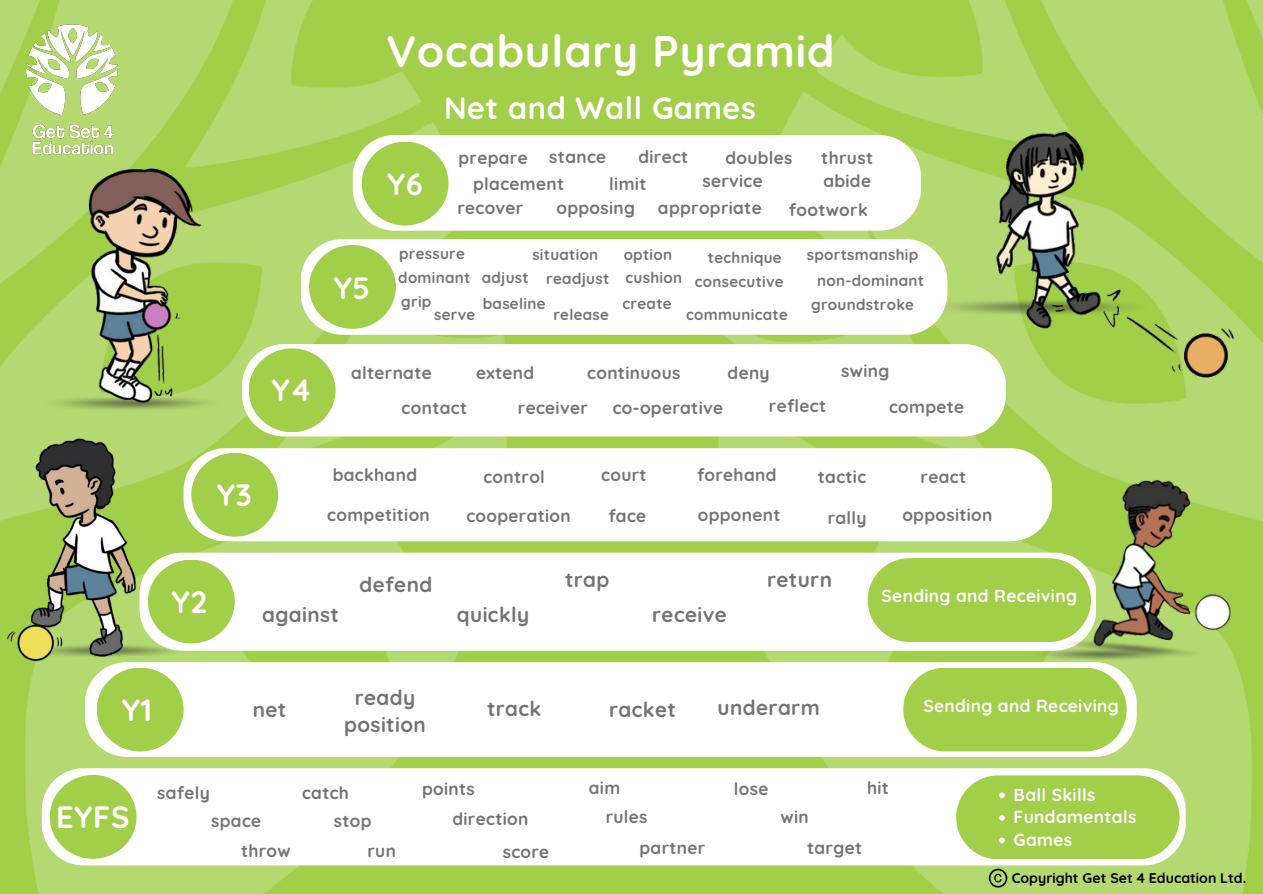
<style>
.page{position:relative;width:1263px;height:894px;background:#fff}
.page>*{position:absolute;margin:0;border:0;box-sizing:border-box;transform-origin:0 0}
.t1{font:700 43.95px "Quicksand";letter-spacing:.02em;color:#fff}
.t2{font:700 30.75px "Quicksand";letter-spacing:.02em;color:#fff}
.t3{font:700 20.7px/26.8px "Quicksand";letter-spacing:.02em;color:#737373;text-align:center}
.t4{font:700 17.25px "Quicksand";letter-spacing:.02em;color:#737373}
.t5{font:700 17.25px "Quicksand";letter-spacing:.02em;color:#fff}
.t6{font:700 15.15px "Quicksand";letter-spacing:.02em;color:#737373}
.t7{font:700 14.1px "Quicksand";color:#000}
</style>
<div class="page">
<div style="left:0;top:0;width:1263px;height:893px;background:#a1cf4a"></div>
<img style="left:715px;top:0;width:548px;height:893px">
<div style="left:511px;top:135px;width:410px;height:96px;background:#fff"></div>
<img style="left:0;top:0;width:511px;height:893px">
<div style="left:85px;top:662px;width:1052px;height:94px;background:#fff"></div>
<div style="left:139px;top:552px;width:957px;height:98px;background:#fff;border-radius:42px"></div>
<div style="left:184px;top:448px;width:868px;height:93px;background:#fff"></div>
<div style="left:242px;top:344px;width:764px;height:92px;background:#fff"></div>
<div style="left:301px;top:239px;width:646px;height:96px;background:#fff"></div>
<div style="left:97px;top:667px;width:87px;height:84px;background:#a1cf4a;border-radius:50%"></div>
<div style="left:148px;top:559px;width:87px;height:84px;background:#a1cf4a;border-radius:50%"></div>
<div style="left:191px;top:452px;width:87px;height:84px;background:#a1cf4a;border-radius:50%"></div>
<div style="left:249px;top:348px;width:86px;height:84px;background:#a1cf4a;border-radius:50%"></div>
<img style="left:26px;top:25px;width:91px;height:85px">
<img style="left:925px;top:299px;width:30px;height:16px">
<img style="left:1027px;top:650px;width:29px;height:9px">
<img style="left:146px;top:644px;width:45px;height:13px">
<div style="left:309px;top:245px;width:87px;height:84px;background:#a1cf4a;border-radius:50%"></div>
<img style="left:26px;top:110px;width:222px;height:324px">
<img style="left:0;top:417px;width:146px;height:256px">
<img style="left:955px;top:101px;width:301px;height:320px">
<div style="left:362px;top:142px;width:86px;height:83px;background:#a1cf4a;border-radius:50%"></div>
<div style="left:42px;top:768px;width:1144px;height:97px;background:#fff"></div>
<div style="left:50px;top:774px;width:86px;height:84px;background:#a1cf4a;border-radius:50%"></div>
<div style="left:956px;top:775px;width:223px;height:84px;background:#a1cf4a;border-radius:42px"></div>
<img style="left:1056px;top:637px;width:153px;height:23px">
<div style="left:903px;top:667px;width:223px;height:84px;background:#a1cf4a;border-radius:42px"></div>
<div style="left:868px;top:558px;width:223px;height:83px;background:#a1cf4a;border-radius:42px"></div>
<img style="left:1074px;top:438px;width:164px;height:208px">
<svg style="left:999px;top:792px;width:6px;height:5px"></svg>
<svg style="left:999px;top:815px;width:6px;height:5px"></svg>
<svg style="left:999px;top:837px;width:6px;height:5px"></svg>
<svg style="left:989px;top:868px;width:18px;height:19px"></svg>
<h5 class="t1" style="left:386px;top:23px;width:449px">Vocabulary Pyramid</h5>
<p class="t2" style="left:387px;top:164px;width:37px">Y6</p>
<h3 class="t2" style="left:444px;top:88px;width:313px">Net and Wall Games</h3>
<h2 class="t4" style="left:549px;top:146px;width:58px">stance</h2>
<h4 class="t4" style="left:638px;top:146px;width:51px">direct</h4>
<h4 class="t4" style="left:821px;top:147px;width:53px">thrust</h4>
<h4 class="t4" style="left:658px;top:197px;width:105px">appropriate</h4>
<h4 class="t4" style="left:725px;top:147px;width:69px">doubles</h4>
<p class="t4" style="left:458px;top:147px;width:71px">prepare</p>
<h4 class="t4" style="left:702px;top:170px;width:62px">service</h4>
<p class="t4" style="left:823px;top:170px;width:49px">abide</p>
<h2 class="t4" style="left:789px;top:199px;width:80px">footwork</h2>
<h5 class="t4" style="left:473px;top:172px;width:92px">placement</h5>
<h5 class="t4" style="left:457px;top:197px;width:68px">recover</h5>
<h4 class="t4" style="left:556px;top:197px;width:80px">opposing</h4>
<h4 class="t4" style="left:609px;top:172px;width:39px">limit</h4>
<p class="t2" style="left:271px;top:370px;width:42px">Y4</p>
<h1 class="t2" style="left:334px;top:268px;width:38px">Y5</h1>
<p class="t6" style="left:399px;top:244px;width:67px">pressure</p>
<h5 class="t6" style="left:532px;top:245px;width:67px">situation</h5>
<h5 class="t6" style="left:624px;top:245px;width:50px">option</h5>
<h5 class="t6" style="left:708px;top:247px;width:75px">technique</h5>
<h5 class="t6" style="left:807px;top:245px;width:113px">sportsmanship</h5>
<h2 class="t6" style="left:482px;top:268px;width:48px">adjust</h2>
<h5 class="t6" style="left:483px;top:293px;width:64px">baseline</h5>
<h5 class="t6" style="left:625px;top:268px;width:58px">cushion</h5>
<p class="t6" style="left:398px;top:268px;width:74px">dominant</p>
<p class="t6" style="left:817px;top:271px;width:108px">non-dominant</p>
<h5 class="t6" style="left:546px;top:268px;width:64px">readjust</h5>
<h5 class="t6" style="left:553px;top:304px;width:57px">release</h5>
<h5 class="t6" style="left:695px;top:272px;width:91px">consecutive</h5>
<h5 class="t6" style="left:401px;top:292px;width:32px">grip</h5>
<h5 class="t6" style="left:622px;top:293px;width:51px">create</h5>
<h5 class="t6" style="left:811px;top:295px;width:104px">groundstroke</h5>
<h5 class="t6" style="left:686px;top:304px;width:103px">communicate</h5>
<h5 class="t6" style="left:434px;top:304px;width:43px">serve</h5>
<p class="t4" style="left:351px;top:362px;width:82px">alternate</p>
<p class="t4" style="left:402px;top:397px;width:67px">contact</p>
<h5 class="t4" style="left:728px;top:361px;width:44px">deny</h5>
<h2 class="t4" style="left:476px;top:362px;width:60px">extend</h2>
<h5 class="t4" style="left:518px;top:397px;width:71px">receiver</h5>
<h5 class="t4" style="left:587px;top:362px;width:95px">continuous</h5>
<h5 class="t4" style="left:613px;top:397px;width:112px">co-operative</h5>
<h5 class="t4" style="left:769px;top:394px;width:59px">reflect</h5>
<h5 class="t4" style="left:841px;top:360px;width:50px">swing</h5>
<h5 class="t4" style="left:889px;top:395px;width:77px">compete</h5>
<p class="t2" style="left:217px;top:475px;width:36px">Y3</p>
<h5 class="t4" style="left:333px;top:463px;width:86px">backhand</h5>
<p class="t4" style="left:327px;top:503px;width:104px">competition</p>
<p class="t2" style="left:172px;top:582px;width:37px">Y2</p>
<h5 class="t3" style="left:262px;top:600px;width:78px">against</h5>
<h5 class="t3" style="left:360px;top:570px;width:74px">defend</h5>
<p class="t4" style="left:601px;top:463px;width:47px">court</p>
<p class="t4" style="left:697px;top:463px;width:81px">forehand</p>
<p class="t4" style="left:483px;top:465px;width:63px">control</p>
<p class="t4" style="left:466px;top:504px;width:106px">cooperation</p>
<h2 class="t4" style="left:608px;top:504px;width:39px">face</h2>
<p class="t4" style="left:698px;top:503px;width:84px">opponent</p>
<p class="t4" style="left:818px;top:465px;width:50px">tactic</p>
<p class="t4" style="left:828px;top:506px;width:40px">rally</p>
<p class="t4" style="left:921px;top:465px;width:47px">react</p>
<p class="t4" style="left:902px;top:503px;width:92px">opposition</p>
<p class="t3" style="left:565px;top:565px;width:46px">trap</p>
<h5 class="t3" style="left:767px;top:566px;width:66px">return</h5>
<h5 class="t3" style="left:457px;top:600px;width:74px">quickly</h5>
<h5 class="t3" style="left:652px;top:600px;width:76px">receive</h5>
<p class="t5" style="left:882px;top:584px;width:197px">Sending and Receiving</p>
<h5 class="t2" style="left:122px;top:689px;width:32px">Y1</h5>
<h5 class="t3" style="left:253px;top:695px;width:35px">net</h5>
<h5 class="t3" style="left:344px;top:683px;width:83px">ready position</h5>
<p class="t3" style="left:487px;top:694px;width:56px">track</p>
<h5 class="t3" style="left:609px;top:695px;width:68px">racket</h5>
<h5 class="t3" style="left:718px;top:693px;width:104px">underarm</h5>
<h4 class="t2" style="left:56px;top:796px;width:75px">EYFS</h4>
<h5 class="t4" style="left:422px;top:777px;width:54px">points</h5>
<h5 class="t4" style="left:589px;top:776px;width:33px">aim</h5>
<h2 class="t4" style="left:734px;top:777px;width:36px">lose</h2>
<h5 class="t4" style="left:867px;top:776px;width:23px">hit</h5>
<h4 class="t4" style="left:157px;top:781px;width:54px">safely</h4>
<h4 class="t4" style="left:302px;top:781px;width:48px">catch</h4>
<p class="t4" style="left:211px;top:809px;width:51px">space</p>
<h4 class="t4" style="left:452px;top:807px;width:77px">direction</h4>
<h5 class="t4" style="left:241px;top:839px;width:51px">throw</h5>
<h5 class="t4" style="left:367px;top:839px;width:30px">run</h5>
<h5 class="t4" style="left:503px;top:840px;width:48px">score</h5>
<h5 class="t4" style="left:640px;top:836px;width:67px">partner</h5>
<h5 class="t4" style="left:606px;top:805px;width:43px">rules</h5>
<h5 class="t4" style="left:780px;top:805px;width:30px">win</h5>
<h5 class="t4" style="left:334px;top:809px;width:39px">stop</h5>
<h5 class="t4" style="left:807px;top:836px;width:56px">target</h5>
<h5 class="t5" style="left:923px;top:694px;width:197px">Sending and Receiving</h5>
<h5 class="t5" style="left:1014px;top:783px;width:83px">Ball Skills</h5>
<h5 class="t5" style="left:1014px;top:806px;width:124px">Fundamentals</h5>
<h5 class="t5" style="left:1014px;top:828px;width:60px">Games</h5>
<h5 class="t7" style="left:1012px;top:868px;width:236px">Copyright Get Set 4 Education Ltd.</h5>
</div>
